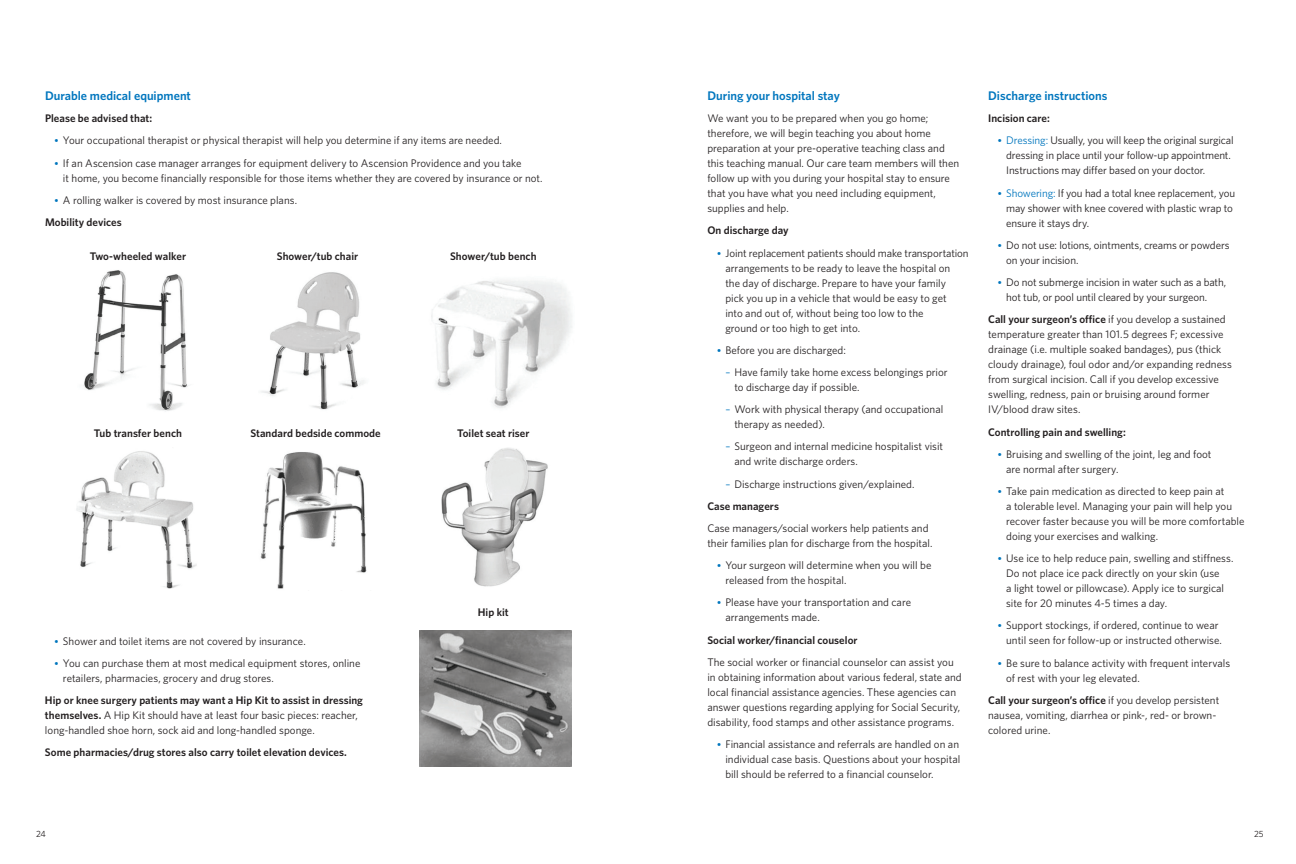
<style>
.page{position:relative;width:1296px;height:864px;background:#fff}
.page>*{position:absolute;margin:0;border:0;box-sizing:border-box;transform-origin:0 0}
.t1{font:600 12.5px "Whitney";letter-spacing:-.005em;color:#0076be}
.t2{font:11px/15px "Whitney";color:#231f20}
.t3{font:600 11px "Whitney";color:#231f20}
.t4{font:9px "Whitney";color:#231f20}
.s1{font-family:"Chronicle Text G1";color:#0076be}
.s2{font-weight:600}
.s3{color:#0076be}
</style>
<div class="page">
<img style="left:260px;top:452px;width:107px;height:137px">
<img style="left:419px;top:631px;width:153px;height:136px">
<img style="left:431px;top:280px;width:141px;height:128px">
<img style="left:441px;top:448px;width:107px;height:139px">
<img style="left:261px;top:272px;width:103px;height:138px">
<img style="left:76px;top:451px;width:121px;height:138px">
<img style="left:83px;top:270px;width:106px;height:141px">
<p class="t1" style="left:45px;top:87px;width:148px">Durable medical equipment</p>
<p class="t3" style="left:45px;top:111px;width:109px">Please be advised that:</p>
<p class="t2" style="left:54px;top:133px;width:450px"><span class="s1">•</span> Your occupational therapist or physical therapist will help you determine if any items are needed.</p>
<p class="t2" style="left:63px;top:155px;width:481px;text-indent:-9px"><span class="s1">•</span> If an Ascension case manager arranges for equipment delivery to Ascension Providence and you take<br>it home, you become financially responsible for those items whether they are covered by insurance or not.</p>
<p class="t2" style="left:45px;top:189px;width:254px;line-height:22.2px;text-indent:9px"><span class="s1">•</span> A rolling walker is covered by most insurance plans.<br><span class="s2">Mobility devices</span></p>
<p class="t3" style="left:90px;top:249px;width:98px">Two-wheeled walker</p>
<p class="t3" style="left:277px;top:249px;width:83px">Shower/tub chair</p>
<p class="t3" style="left:450px;top:249px;width:88px">Shower/tub bench</p>
<p class="t3" style="left:94px;top:426px;width:90px">Tub transfer bench</p>
<p class="t3" style="left:250px;top:426px;width:132px">Standard bedside commode</p>
<p class="t2" style="left:54px;top:633px;width:253px"><span class="s1">•</span> Shower and toilet items are not covered by insurance.</p>
<p class="t2" style="left:63px;top:655px;width:299px;text-indent:-9px"><span class="s1">•</span> You can purchase them at most medical equipment stores, online retailers, pharmacies, grocery and drug stores.</p>
<p class="t2" style="left:45px;top:692px;width:319px"><span class="s2">Hip or knee surgery patients may want a Hip Kit to assist in dressing themselves.</span> A Hip Kit should have at least four basic pieces: reacher, long-handled shoe horn, sock aid and long-handled sponge.</p>
<p class="t3" style="left:45px;top:745px;width:303px">Some pharmacies/drug stores also carry toilet elevation devices.</p>
<p class="t3" style="left:457px;top:426px;width:74px">Toilet seat riser</p>
<p class="t3" style="left:478px;top:604px;width:32px">Hip kit</p>
<p class="t1" style="left:707px;top:87px;width:134px">During your hospital stay</p>
<p class="t2" style="left:707px;top:111px;width:253px">We want you to be prepared when you go home; therefore, we will begin teaching you about home preparation at your pre-operative teaching class and this teaching manual. Our care team members will then follow up with you during your hospital stay to ensure that you have what you need including equipment, supplies and help.</p>
<p class="t3" style="left:707px;top:223px;width:83px">On discharge day</p>
<p class="t2" style="left:725px;top:245px;width:245px;text-indent:-9px"><span class="s1">•</span> Joint replacement patients should make transportation arrangements to be ready to leave the hospital on<br>the day of discharge. Prepare to have your family<br>pick you up in a vehicle that would be easy to get<br>into and out of, without being too low to the<br>ground or too high to get into.</p>
<p class="t2" style="left:716px;top:342px;width:131px"><span class="s1">•</span> Before you are discharged:</p>
<p class="t2" style="left:734px;top:364px;width:215px;text-indent:-9px"><span class="s3">–</span> Have family take home excess belongings prior to discharge day if possible.</p>
<p class="t2" style="left:734px;top:402px;width:210px;text-indent:-9px"><span class="s3">–</span> Work with physical therapy (and occupational therapy as needed).</p>
<p class="t2" style="left:734px;top:439px;width:210px;text-indent:-9px"><span class="s3">–</span> Surgeon and internal medicine hospitalist visit and write discharge orders.</p>
<p class="t2" style="left:707px;top:472px;width:209px;line-height:22.2px;text-indent:18px"><span class="s3">–</span> Discharge instructions given/explained.<br><span class="s2">Case managers</span></p>
<p class="t2" style="left:707px;top:520px;width:227px">Case managers/social workers help patients and their families plan for discharge from the hospital.</p>
<p class="t2" style="left:725px;top:558px;width:208px;text-indent:-9px"><span class="s1">•</span> Your surgeon will determine when you will be released from the hospital.</p>
<p class="t2" style="left:725px;top:595px;width:187px;text-indent:-9px"><span class="s1">•</span> Please have your transportation and care arrangements made.</p>
<p class="t3" style="left:707px;top:633px;width:152px">Social worker/financial couselor</p>
<p class="t2" style="left:707px;top:654px;width:256px">The social worker or financial counselor can assist you in obtaining information about various federal, state and local financial assistance agencies. These agencies can answer questions regarding applying for Social Security, disability, food stamps and other assistance programs.</p>
<p class="t2" style="left:725px;top:736px;width:236px;text-align:justify;text-indent:-9px"><span class="s1">•</span> Financial assistance and referrals are handled on an individual case basis. Questions about your hospital bill should be referred to a financial counselor.</p>
<p class="t1" style="left:988px;top:87px;width:121px">Discharge instructions</p>
<p class="t3" style="left:988px;top:111px;width:63px">Incision care:</p>
<p class="t2" style="left:1006px;top:133px;width:229px;text-indent:-9px"><span class="s1">•</span> <span class="s3">Dressing:</span> Usually, you will keep the original surgical dressing in place until your follow-up appointment.<br>Instructions may differ based on your doctor.</p>
<p class="t2" style="left:1006px;top:185px;width:230px;text-indent:-9px"><span class="s1">•</span> <span class="s3">Showering:</span> If you had a total knee replacement, you may shower with knee covered with plastic wrap to ensure it stays dry.</p>
<p class="t2" style="left:1006px;top:237px;width:225px;text-indent:-9px"><span class="s1">•</span> Do not use: lotions, ointments, creams or powders on your incision.</p>
<p class="t2" style="left:1006px;top:275px;width:222px;text-indent:-9px"><span class="s1">•</span> Do not submerge incision in water such as a bath, hot tub, or pool until cleared by your surgeon.</p>
<p class="t2" style="left:988px;top:312px;width:245px"><span class="s2">Call your surgeon’s office</span> if you develop a sustained temperature greater than 101.5 degrees F; excessive drainage (i.e. multiple soaked bandages), pus (thick cloudy drainage), foul odor and/or expanding redness from surgical incision. Call if you develop excessive swelling, redness, pain or bruising around former IV/blood draw sites.</p>
<p class="t3" style="left:988px;top:424px;width:139px">Controlling pain and swelling:</p>
<p class="t2" style="left:1006px;top:446px;width:207px;text-indent:-9px"><span class="s1">•</span> Bruising and swelling of the joint, leg and foot are normal after surgery.</p>
<p class="t2" style="left:1006px;top:483px;width:240px;text-indent:-9px"><span class="s1">•</span> Take pain medication as directed to keep pain at<br>a tolerable level. Managing your pain will help you recover faster because you will be more comfortable doing your exercises and walking.</p>
<p class="t2" style="left:1006px;top:551px;width:229px;text-indent:-9px"><span class="s1">•</span> Use ice to help reduce pain, swelling and stiffness.<br>Do not place ice pack directly on your skin (use<br>a light towel or pillowcase). Apply ice to surgical site for 20 minutes 4-5 times a day.</p>
<p class="t2" style="left:1006px;top:618px;width:217px;text-indent:-9px"><span class="s1">•</span> Support stockings, if ordered, continue to wear until seen for follow-up or instructed otherwise.</p>
<p class="t2" style="left:1006px;top:655px;width:225px;text-indent:-9px"><span class="s1">•</span> Be sure to balance activity with frequent intervals of rest with your leg elevated.</p>
<p class="t2" style="left:988px;top:692px;width:233px"><span class="s2">Call your surgeon’s office</span> if you develop persistent nausea, vomiting, diarrhea or pink-, red- or brown&shy;colored urine.</p>
<p class="t4" style="left:36px;top:828px;width:11px">24</p>
<p class="t4" style="left:1254px;top:828px;width:11px">25</p>
</div>
